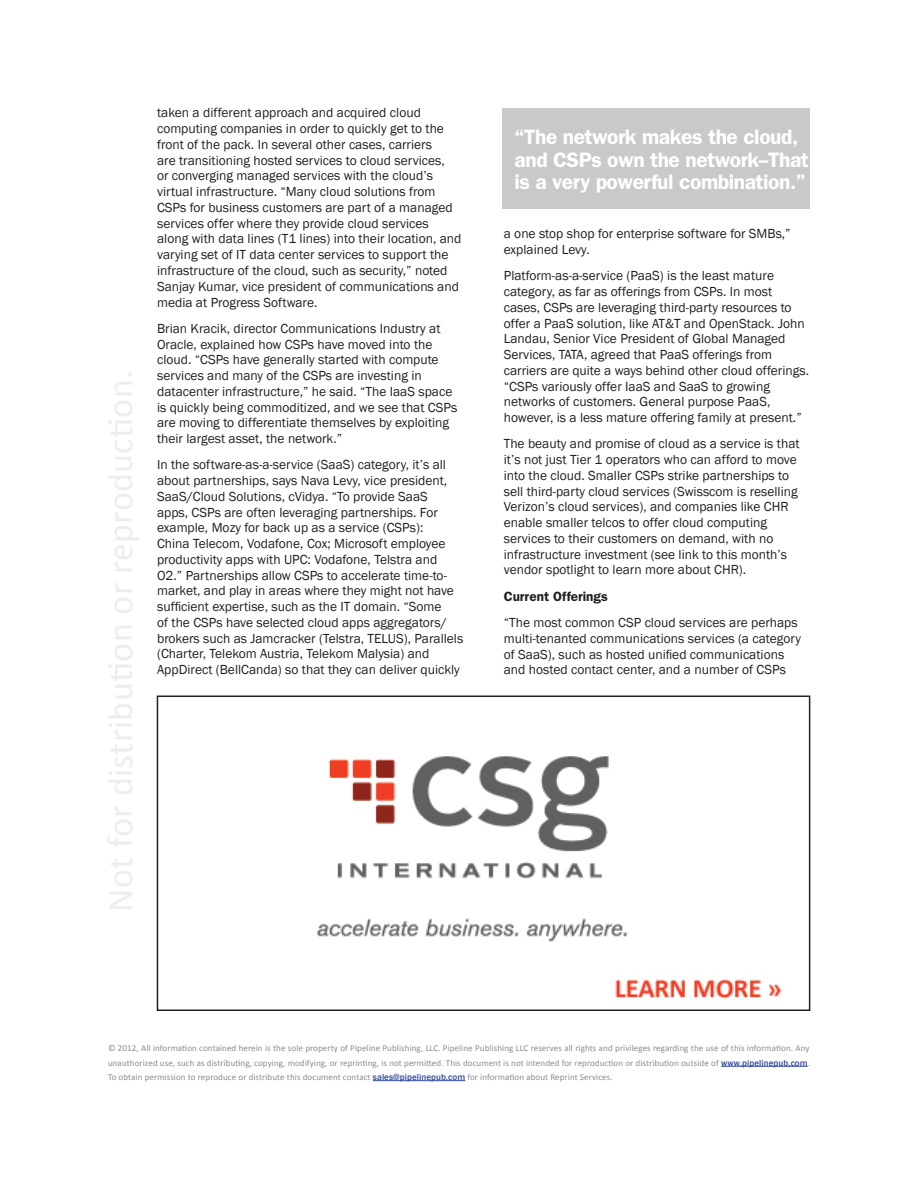
<style>
.page{position:relative;width:918px;height:1188px;background:#fff}
.page>*{position:absolute;margin:0;border:0;box-sizing:border-box;transform-origin:0 0}
.t1{font:600 21px/22.5px "Franklin Gothic";letter-spacing:-.02em;color:#fff}
.t2{font:13.5px/15.8px "Franklin Gothic";color:#231f20}
.t3{font:600 13.5px "Franklin Gothic";color:#231f20}
.t4{font:9px/14.4px "Calibri";letter-spacing:.01em;color:#8a8c8e;text-align:justify}
.s1{font-family:"Franklin Gothic";font-weight:500;color:#32499e}
</style>
<div class="page">
<hr style="left:721px;top:1066px;width:87px;height:1px;background:#32499e">
<hr style="left:373px;top:1080px;width:92px;height:1px;background:#32499e">
<div style="left:502px;top:108px;width:308px;height:100px;background:#c7c9cb"></div>
<img style="left:317px;top:756px;width:465px;height:243px">
<div style="left:157px;top:696px;width:653px;height:315px;border:2px solid #231f20"></div>
<p class="t2" style="left:157px;top:105px;width:306px">taken a different approach and acquired cloud computing companies in order to quickly get to the front of the pack. In several other cases, carriers<br>are transitioning hosted services to cloud services,<br>or converging managed services with the cloud’s virtual infrastructure. “Many cloud solutions from CSPs for business customers are part of a managed services offer where they provide cloud services along with data lines (T1 lines) into their location, and varying set of IT data center services to support the infrastructure of the cloud, such as security,” noted Sanjay Kumar, vice president of communications and media at Progress Software.</p>
<p class="t2" style="left:157px;top:321px;width:302px">Brian Kracik, director Communications Industry at Oracle, explained how CSPs have moved into the cloud. “CSPs have generally started with compute services and many of the CSPs are investing in datacenter infrastructure,” he said. “The IaaS space is quickly being commoditized, and we see that CSPs are moving to differentiate themselves by exploiting their largest asset, the network.”</p>
<p class="t2" style="left:157px;top:457px;width:308px">In the software-as-a-service (SaaS) category, it’s all about partnerships, says Nava Levy, vice president, SaaS/Cloud Solutions, cVidya. “To provide SaaS<br>apps, CSPs are often leveraging partnerships. For example, Mozy for back up as a service (CSPs):<br>China Telecom, Vodafone, Cox; Microsoft employee productivity apps with UPC: Vodafone, Telstra and O2.” Partnerships allow CSPs to accelerate time-to&shy;market, and play in areas where they might not have sufficient expertise, such as the IT domain. “Some<br>of the CSPs have selected cloud apps aggregators/ brokers such as Jamcracker (Telstra, TELUS), Parallels (Charter, Telekom Austria, Telekom Malysia) and AppDirect (BellCanda) so that they can deliver quickly</p>
<h1 class="t1" style="left:514px;top:125px;width:296px">“The network makes the cloud, and CSPs own the network--That is a very powerful combination.”</h1>
<p class="t2" style="left:504px;top:226px;width:288px">a one stop shop for enterprise software for SMBs,” explained Levy.</p>
<p class="t2" style="left:504px;top:268px;width:307px">Platform-as-a-service (PaaS) is the least mature category, as far as offerings from CSPs. In most cases, CSPs are leveraging third-party resources to offer a PaaS solution, like AT&amp;T and OpenStack. John Landau, Senior Vice President of Global Managed Services, TATA, agreed that PaaS offerings from carriers are quite a ways behind other cloud offerings. “CSPs variously offer IaaS and SaaS to growing networks of customers. General purpose PaaS, however, is a less mature offering family at present.”</p>
<p class="t2" style="left:504px;top:436px;width:297px">The beauty and promise of cloud as a service is that it’s not just Tier 1 operators who can afford to move into the cloud. Smaller CSPs strike partnerships to sell third-party cloud services (Swisscom is reselling Verizon’s cloud services), and companies like CHR enable smaller telcos to offer cloud computing services to their customers on demand, with no infrastructure investment (see link to this month’s vendor spotlight to learn more about CHR).</p>
<p class="t3" style="left:504px;top:588px;width:106px">Current Offerings</p>
<p class="t2" style="left:504px;top:615px;width:299px">“The most common CSP cloud services are perhaps multi-tenanted communications services (a category of SaaS), such as hosted unified communications and hosted contact center, and a number of CSPs</p>
<p class="t4" style="left:108px;top:1041px;width:704px">© 2012, All information contained herein is the sole property of Pipeline Publishing, LLC. Pipeline Publishing LLC reserves all rights and privileges regarding the use of this information. Any unauthorized use, such as distributing, copying, modifying, or reprinting, is not permitted. This document is not intended for reproduction or distribution outside of <span class="s1">www.pipelinepub.com</span>.<br>To obtain permission to reproduce or distribute this document contact <span class="s1">sales@pipelinepub.com</span> for information about Reprint Services.</p>
</div>
